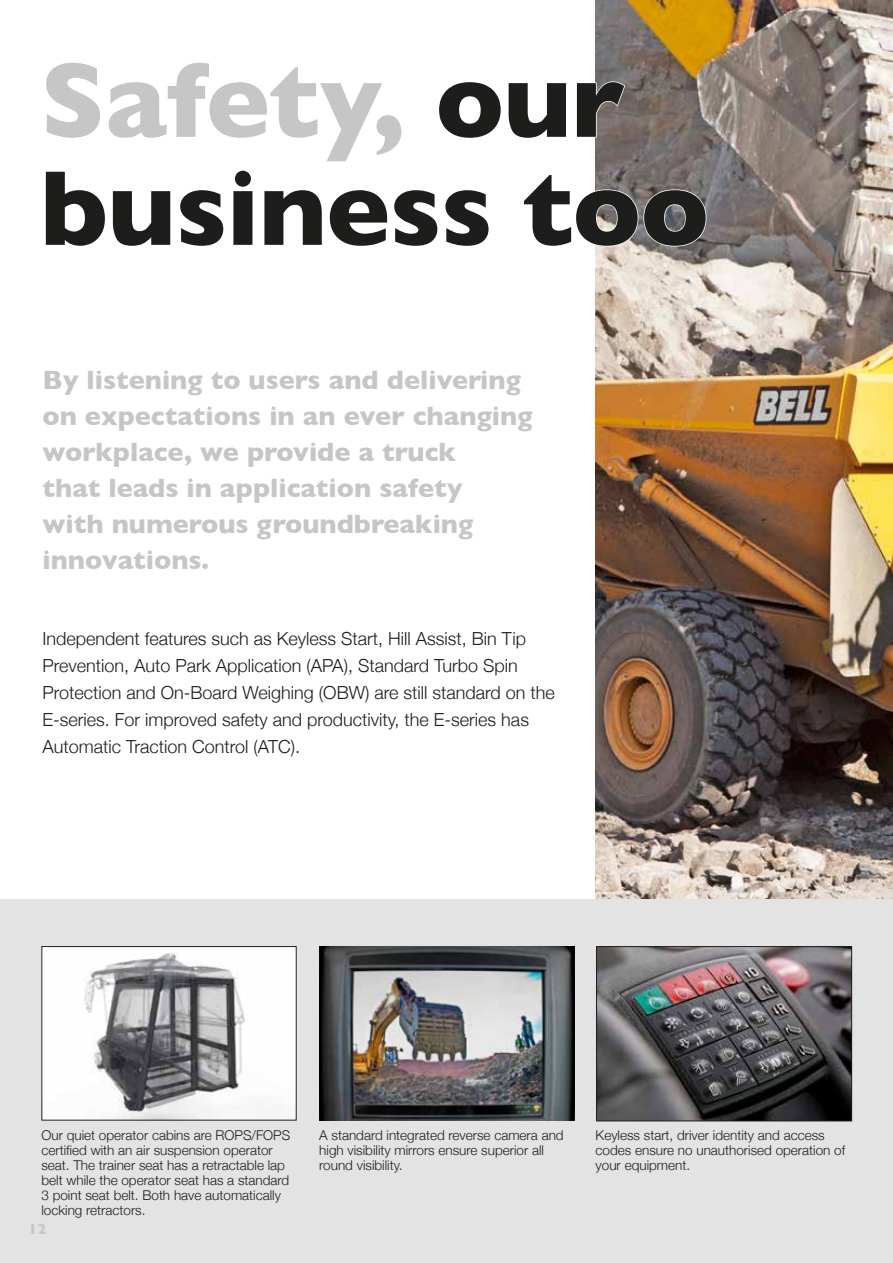
<style>
.page{position:relative;width:893px;height:1263px;background:#fff}
.page>*{position:absolute;margin:0;border:0;box-sizing:border-box;transform-origin:0 0}
.t1{font:700 108px/108px "Gill Sans";letter-spacing:-.01em;color:#1d1d1b}
.t2{font:700 27px/36px "Gill Sans";color:#c6c6c6}
.t3{font:300 18px/27px "Helvetica Neue";color:#1d1d1b}
.t4{font:700 15px "Gill Sans";color:#c6c6c6}
.t5{font:300 13.5px/15px "Helvetica Neue";color:#1d1d1b}
.s1{color:#c6c6c6}
</style>
<div class="page">
<img style="left:595px;top:0;width:298px;height:900px">
<div style="left:0;top:900px;width:893px;height:363px;background:#e3e3e3"></div>
<img style="left:598px;top:948px;width:252px;height:171px">
<div style="left:596px;top:946px;width:256px;height:175px;border:1px solid #1d1d1b"></div>
<img style="left:320px;top:946px;width:255px;height:174px">
<img style="left:43px;top:948px;width:252px;height:170px">
<div style="left:41px;top:946px;width:256px;height:174px;border:1px solid #1d1d1b"></div>
<svg style="left:595px;top:81px;width:31px;height:57px;background:#847b79"></svg>
<svg style="left:595px;top:174px;width:112px;height:73px;background:#898584"></svg>
<h1 class="t1" style="left:40px;top:44px;width:671px"><span class="s1">Safety,</span> our business too</h1>
<h2 class="t2" style="left:43px;top:361px;width:491px">By listening to users and delivering on expectations in an ever changing workplace, we provide a truck<br>that leads in application safety<br>with numerous groundbreaking innovations.</h2>
<p class="t3" style="left:43px;top:623px;width:514px">Independent features such as Keyless Start, Hill Assist, Bin Tip Prevention, Auto Park Application (APA), Standard Turbo Spin Protection and On-Board Weighing (OBW) are still standard on the E-series. For improved safety and productivity, the E-series has Automatic Traction Control (ATC).</p>
<p class="t5" style="left:41px;top:1127px;width:250px">Our quiet operator cabins are ROPS/FOPS certified with an air suspension operator seat. The trainer seat has a retractable lap belt while the operator seat has a standard 3 point seat belt. Both have automatically locking retractors.</p>
<p class="t4" style="left:28px;top:1217px;width:19px">12</p>
<p class="t5" style="left:319px;top:1127px;width:246px">A standard integrated reverse camera and high visibility mirrors ensure superior all round visibility.</p>
<p class="t5" style="left:596px;top:1127px;width:251px">Keyless start, driver identity and access codes ensure no unauthorised operation of your equipment.</p>
</div>
